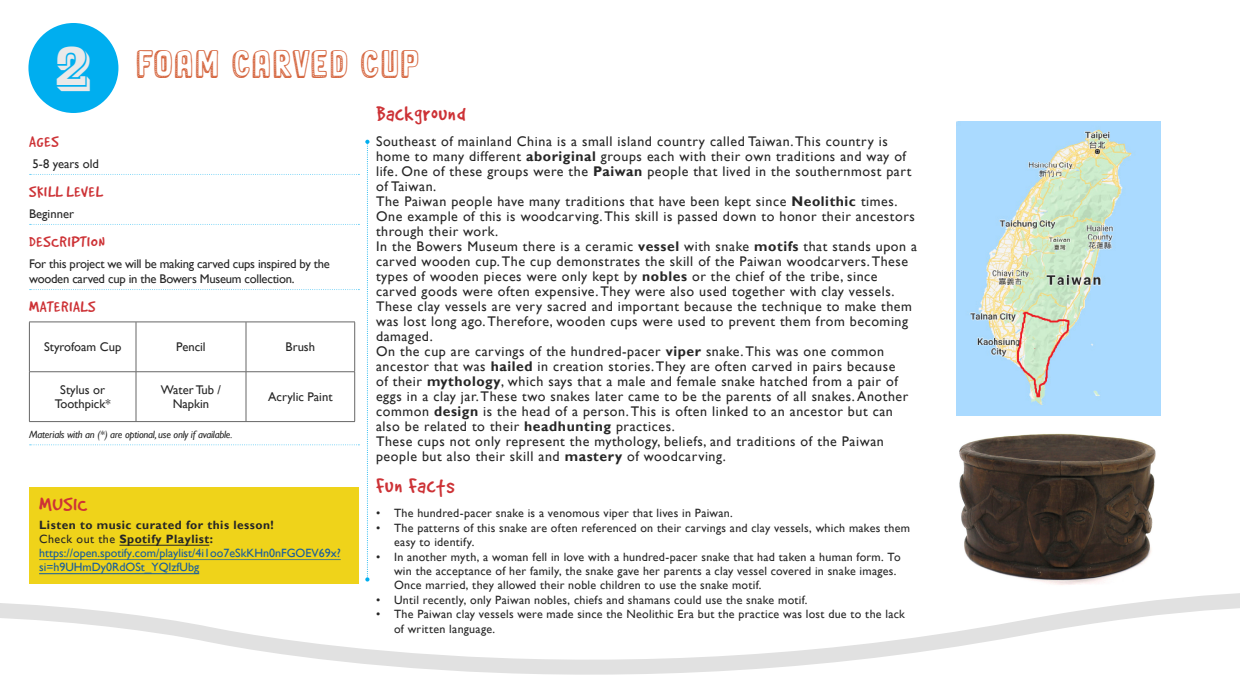
<style>
.page{position:relative;width:1240px;height:698px;background:#fff}
.page>*{position:absolute;margin:0;border:0;box-sizing:border-box;transform-origin:0 0}
.Left_Sidebar_Header{font:56px "Vineta BT";color:#e9e9e9;scale:.71 1}
.Page_Header{font:34.9px "Sweet Cake";letter-spacing:.07em;color:#d5653e}
.Title_Header{font:23px "Good Dog";letter-spacing:.04em;color:#cd3236}
.t1{font:21px "Good Dog";letter-spacing:.04em;color:#cd3236}
.Left_Sidebar_Header-2{font:16.8px "Good Dog";letter-spacing:.055em;color:#cd3236}
.Body_Descriptions{font:14px/15px "Gill Sans";letter-spacing:.04em;color:#262626}
.Left_Sidebar_Body_Te{font:12.6px/15.1px "Gill Sans";letter-spacing:-.02em;color:#262626}
.Material_table_text{font:12.6px/13.2px "Gill Sans";color:#262626;text-align:center}
.Left_Sidebar_Body_Te-2{font:12.6px "Gill Sans";color:#262626}
.t2{font:12px/14.4px "Gill Sans";letter-spacing:.02em;color:#262626}
.t3{font:12px/14px "Gill Sans";color:#175d9e}
.Left_Sidebar_Body_Te-3{font:italic 10.5px "Gill Sans";letter-spacing:-.02em;color:#262626}
.s1{font-weight:700;color:#262626}
.s2{color:#262626}
.s3{font-weight:700}
</style>
<div class="page">
<svg style="left:0;top:593px;width:1240px;height:82px"></svg>
<div style="left:28px;top:23px;width:90px;height:90px;background:#00aeef;border-radius:50%"></div>
<svg style="left:30px;top:174px;width:329px;height:1px"></svg>
<svg style="left:30px;top:224px;width:329px;height:1px"></svg>
<svg style="left:30px;top:289px;width:329px;height:1px"></svg>
<svg style="left:30px;top:444px;width:329px;height:1px"></svg>
<hr style="left:29px;top:322px;width:107px;height:1px;background:#676767">
<hr style="left:29px;top:322px;width:1px;height:49px;background:#676767">
<hr style="left:136px;top:322px;width:110px;height:1px;background:#676767">
<hr style="left:136px;top:322px;width:1px;height:49px;background:#676767">
<hr style="left:246px;top:322px;width:109px;height:1px;background:#676767">
<hr style="left:246px;top:322px;width:1px;height:49px;background:#676767">
<hr style="left:354px;top:322px;width:1px;height:49px;background:#676767">
<hr style="left:29px;top:371px;width:107px;height:1px;background:#676767">
<hr style="left:29px;top:372px;width:1px;height:49px;background:#676767">
<hr style="left:136px;top:371px;width:110px;height:1px;background:#676767">
<hr style="left:136px;top:372px;width:1px;height:49px;background:#676767">
<hr style="left:246px;top:371px;width:109px;height:1px;background:#676767">
<hr style="left:246px;top:372px;width:1px;height:49px;background:#676767">
<hr style="left:354px;top:372px;width:1px;height:49px;background:#676767">
<hr style="left:29px;top:421px;width:107px;height:1px;background:#676767">
<hr style="left:136px;top:421px;width:110px;height:1px;background:#676767">
<hr style="left:246px;top:421px;width:109px;height:1px;background:#676767">
<svg style="left:365px;top:140px;width:5px;height:442px"></svg>
<img style="left:956px;top:122px;width:204px;height:294px">
<img style="left:944px;top:433px;width:218px;height:162px">
<div style="left:29px;top:487px;width:330px;height:97px;background:#efd31a"></div>
<hr style="left:39px;top:573px;width:160px;height:1px;background:#175d9e">
<hr style="left:39px;top:559px;width:302px;height:1px;background:#175d9e">
<hr style="left:119px;top:545px;width:90px;height:1px;background:#262626">
<p class="Left_Sidebar_Header" style="left:55px;top:33px;width:53px">2</p>
<p class="Page_Header" style="left:136px;top:49px;width:282px">FOAM CARVED CUP</p>
<p class="Left_Sidebar_Header-2" style="left:29px;top:133px;width:31px">AGES</p>
<p class="Left_Sidebar_Body_Te-2" style="left:33px;top:156px;width:68px">5-8 years old</p>
<p class="Left_Sidebar_Header-2" style="left:29px;top:183px;width:76px">SKILL LEVEL</p>
<p class="Left_Sidebar_Body_Te-2" style="left:29px;top:206px;width:46px">Beginner</p>
<p class="Left_Sidebar_Header-2" style="left:29px;top:233px;width:77px">DESCRIPTION</p>
<p class="Left_Sidebar_Body_Te" style="left:29px;top:256px;width:302px">For this project we will be making carved cups inspired by the wooden carved cup in the Bowers Museum collection.</p>
<p class="Left_Sidebar_Header-2" style="left:29px;top:298px;width:68px">MATERIALS</p>
<p class="Left_Sidebar_Body_Te-2" style="left:44px;top:340px;width:79px">Styrofoam Cup</p>
<p class="Material_table_text" style="left:176px;top:341px;width:31px">Pencil</p>
<p class="Left_Sidebar_Body_Te" style="left:286px;top:340px;width:31px">Brush</p>
<p class="Material_table_text" style="left:55px;top:384px;width:57px">Stylus or<br>Toothpick*</p>
<p class="Material_table_text" style="left:161px;top:384px;width:62px">Water Tub /<br>Napkin</p>
<p class="Material_table_text" style="left:268px;top:390px;width:66px">Acrylic Paint</p>
<p class="Left_Sidebar_Body_Te-3" style="left:29px;top:428px;width:205px">Materials with an (*) are optional, use only if available.</p>
<h3 class="t1" style="left:39px;top:494px;width:50px">MUSIC</h3>
<p class="t3" style="left:39px;top:519px;width:303px"><span class="s1">Listen to music curated for this lesson!<br></span><span class="s2">Check out the</span> <span class="s1">Spotify Playlist: </span>https://open.spotify.com/playlist/4i1oo7eSkKHn0nFGOEV69x? si=h9UHmDy0RdOSt_YQIzfUbg</p>
<p class="Title_Header" style="left:376px;top:102px;width:91px">Background</p>
<p class="Body_Descriptions" style="left:376px;top:134px;width:537px">Southeast of mainland China is a small island country called Taiwan. This country is home to many different <span class="s3">aboriginal</span> groups each with their own traditions and way of life. One of these groups were the <span class="s3">Paiwan</span> people that lived in the southernmost part of Taiwan.</p>
<p class="Body_Descriptions" style="left:376px;top:194px;width:540px">The Paiwan people have many traditions that have been kept since <span class="s3">Neolithic</span> times.<br>One example of this is woodcarving. This skill is passed down to honor their ancestors through their work.</p>
<p class="Body_Descriptions" style="left:376px;top:239px;width:543px">In the Bowers Museum there is a ceramic <span class="s3">vessel</span> with snake <span class="s3">motifs</span> that stands upon a carved wooden cup. The cup demonstrates the skill of the Paiwan woodcarvers. These types of wooden pieces were only kept by <span class="s3">nobles</span> or the chief of the tribe, since carved goods were often expensive. They were also used together with clay vessels.<br>These clay vessels are very sacred and important because the technique to make them was lost long ago. Therefore, wooden cups were used to prevent them from becoming damaged.</p>
<p class="Body_Descriptions" style="left:376px;top:344px;width:534px">On the cup are carvings of the hundred-pacer <span class="s3">viper</span> snake. This was one common ancestor that was <span class="s3">hailed</span> in creation stories. They are often carved in pairs because of their <span class="s3">mythology</span>, which says that a male and female snake hatched from a pair of eggs in a clay jar. These two snakes later came to be the parents of all snakes. Another common <span class="s3">design</span> is the head of a person. This is often linked to an ancestor but can also be related to their <span class="s3">headhunting</span> practices.</p>
<p class="Body_Descriptions" style="left:376px;top:434px;width:509px">These cups not only represent the mythology, beliefs, and traditions of the Paiwan people but also their skill and <span class="s3">mastery</span> of woodcarving.</p>
<p class="Title_Header" style="left:376px;top:474px;width:80px">Fun Facts</p>
<p class="t2" style="left:376px;top:506px;width:358px">• The hundred-pacer snake is a venomous viper that lives in Paiwan.</p>
<p class="t2" style="left:394px;top:521px;width:518px;text-indent:-18px">• The patterns of this snake are often referenced on their carvings and clay vessels, which makes them easy to identify.</p>
<p class="t2" style="left:394px;top:550px;width:508px;text-indent:-18px">• In another myth, a woman fell in love with a hundred-pacer snake that had taken a human form. To win the acceptance of her family, the snake gave her parents a clay vessel covered in snake images.<br>Once married, they allowed their noble children to use the snake motif.</p>
<p class="t2" style="left:376px;top:593px;width:433px">• Until recently, only Paiwan nobles, chiefs and shamans could use the snake motif.</p>
<p class="t2" style="left:394px;top:607px;width:512px;text-indent:-18px">• The Paiwan clay vessels were made since the Neolithic Era but the practice was lost due to the lack of written language.</p>
</div>
